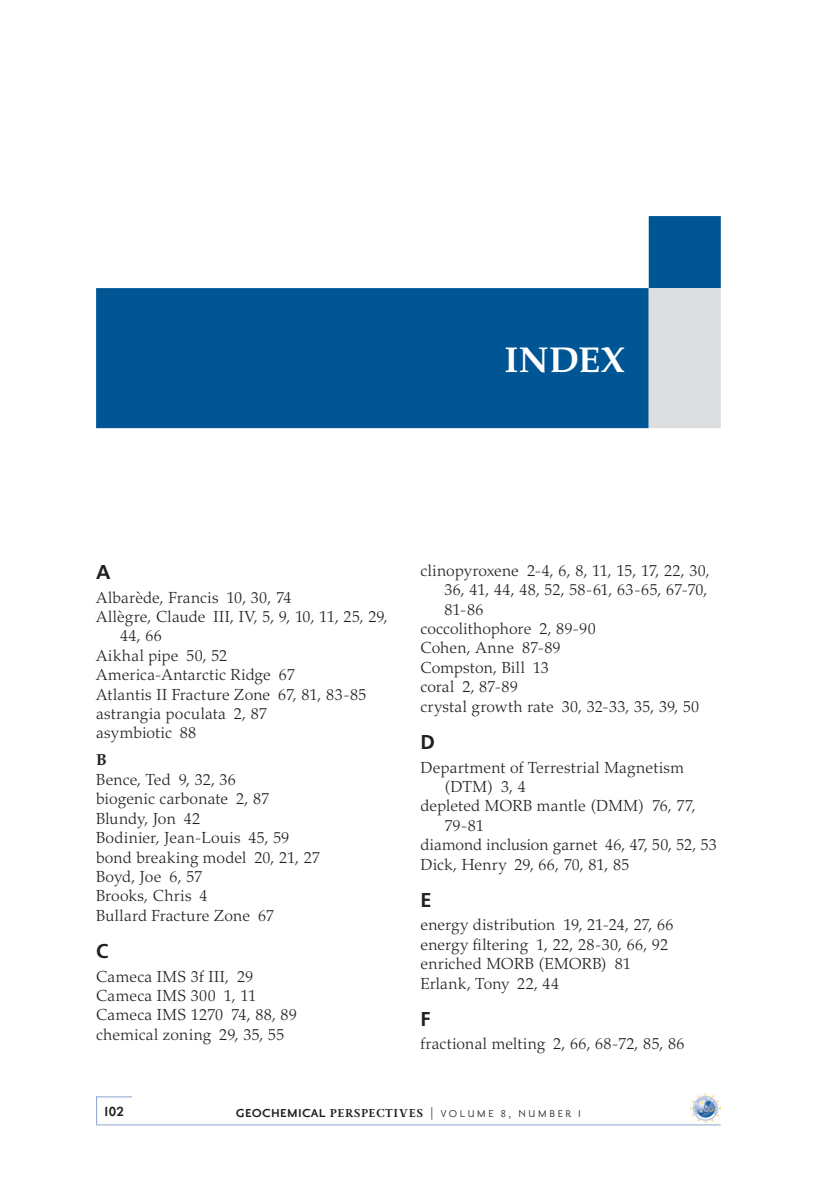
<style>
.page{position:relative;width:840px;height:1191px;background:#fff}
.page>*{position:absolute;margin:0;border:0;box-sizing:border-box;transform-origin:0 0}
._2_titre_de_l_articl{font:700 36px "Palatino LT";letter-spacing:.01em;color:#fff}
._8_LETTRES_séparatri{font:700 20px "Frutiger LT";color:#231f20}
._7_INDEX_8x9{font:300 16px/19.4px "Palatino LT";letter-spacing:.015em;color:#231f20}
.t1{font:700 16px "Priori San";color:#231f20}
.t2{font:700 16px "Palatino LT";color:#231f20}
.t3{font:12px "Priori San";color:#231f20}
.s1{font-weight:700;font-size:14px}
.s2{font-family:"Priori Ser";font-weight:700;font-size:14px}
.s3{font-size:14px}
</style>
<div class="page">
<hr style="left:96px;top:1124px;width:624px;height:1px;background:#8aa4cb">
<svg style="left:96px;top:1097px;width:1px;height:27px"></svg>
<hr style="left:96px;top:1096px;width:36px;height:1px;background:#8aa4cb">
<img style="left:690px;top:1093px;width:30px;height:29px">
<div style="left:648px;top:216px;width:72px;height:72px;background:#005594"></div>
<div style="left:96px;top:288px;width:552px;height:140px;background:#005594"></div>
<div style="left:648px;top:288px;width:72px;height:140px;background:#dcdddf"></div>
<p class="_2_titre_de_l_articl" style="left:504px;top:339px;width:122px">INDEX</p>
<p class="_8_LETTRES_séparatri" style="left:96px;top:560px;width:16px">A</p>
<p class="_7_INDEX_8x9" style="left:96px;top:588px;width:197px">Albarède, Francis 10, 30, 74</p>
<p class="_7_INDEX_8x9" style="left:120px;top:607px;width:269px;text-indent:-24px">Allègre, Claude III, IV, 5, 9, 10, 11, 25, 29,<br>44, 66</p>
<p class="_7_INDEX_8x9" style="left:96px;top:646px;width:133px">Aikhal pipe 50, 52</p>
<p class="_7_INDEX_8x9" style="left:96px;top:665px;width:200px">America-Antarctic Ridge 67</p>
<p class="_7_INDEX_8x9" style="left:96px;top:685px;width:272px">Atlantis II Fracture Zone 67, 81, 83-85</p>
<p class="_7_INDEX_8x9" style="left:96px;top:704px;width:172px">astrangia poculata 2, 87</p>
<p class="_7_INDEX_8x9" style="left:96px;top:723px;width:102px">asymbiotic 88</p>
<p class="t2" style="left:96px;top:750px;width:12px">B</p>
<p class="_7_INDEX_8x9" style="left:96px;top:770px;width:141px">Bence, Ted 9, 32, 36</p>
<p class="_7_INDEX_8x9" style="left:96px;top:789px;width:174px">biogenic carbonate 2, 87</p>
<p class="_7_INDEX_8x9" style="left:96px;top:809px;width:106px">Blundy, Jon 42</p>
<p class="_7_INDEX_8x9" style="left:96px;top:828px;width:195px">Bodinier, Jean-Louis 45, 59</p>
<p class="_7_INDEX_8x9" style="left:96px;top:847px;width:225px">bond breaking model 20, 21, 27</p>
<p class="_7_INDEX_8x9" style="left:96px;top:867px;width:107px">Boyd, Joe 6, 57</p>
<p class="_7_INDEX_8x9" style="left:96px;top:886px;width:113px">Brooks, Chris 4</p>
<p class="_7_INDEX_8x9" style="left:96px;top:906px;width:179px">Bullard Fracture Zone 67</p>
<p class="_8_LETTRES_séparatri" style="left:96px;top:939px;width:14px">C</p>
<p class="_7_INDEX_8x9" style="left:96px;top:966px;width:158px">Cameca IMS 3f III, 29</p>
<p class="_7_INDEX_8x9" style="left:96px;top:986px;width:161px">Cameca IMS 300 1, 11</p>
<p class="_7_INDEX_8x9" style="left:96px;top:1005px;width:202px">Cameca IMS 1270 74, 88, 89</p>
<p class="_7_INDEX_8x9" style="left:96px;top:1025px;width:190px">chemical zoning 29, 35, 55</p>
<p class="_7_INDEX_8x9" style="left:444px;top:561px;width:267px;text-indent:-24px">clinopyroxene 2-4, 6, 8, 11, 15, 17, 22, 30,<br>36, 41, 44, 48, 52, 58-61, 63-65, 67-70,<br>81-86</p>
<p class="_7_INDEX_8x9" style="left:420px;top:619px;width:177px">coccolithophore 2, 89-90</p>
<p class="_7_INDEX_8x9" style="left:420px;top:638px;width:142px">Cohen, Anne 87-89</p>
<p class="_7_INDEX_8x9" style="left:420px;top:658px;width:130px">Compston, Bill 13</p>
<p class="_7_INDEX_8x9" style="left:420px;top:677px;width:99px">coral 2, 87-89</p>
<p class="_7_INDEX_8x9" style="left:420px;top:697px;width:280px">crystal growth rate 30, 32-33, 35, 39, 50</p>
<p class="_8_LETTRES_séparatri" style="left:420px;top:730px;width:16px">D</p>
<p class="_7_INDEX_8x9" style="left:444px;top:757px;width:241px;text-indent:-24px">Department of Terrestrial Magnetism (DTM) 3, 4</p>
<p class="_7_INDEX_8x9" style="left:444px;top:796px;width:253px;text-indent:-24px">depleted MORB mantle (DMM) 76, 77,<br>79-81</p>
<p class="_7_INDEX_8x9" style="left:420px;top:835px;width:297px">diamond inclusion garnet 46, 47, 50, 52, 53</p>
<p class="_7_INDEX_8x9" style="left:420px;top:854px;width:210px">Dick, Henry 29, 66, 70, 81, 85</p>
<p class="_8_LETTRES_séparatri" style="left:420px;top:888px;width:13px">E</p>
<p class="_7_INDEX_8x9" style="left:420px;top:915px;width:254px">energy distribution 19, 21-24, 27, 66</p>
<p class="_7_INDEX_8x9" style="left:420px;top:935px;width:249px">energy filtering 1, 22, 28-30, 66, 92</p>
<p class="_7_INDEX_8x9" style="left:420px;top:954px;width:212px">enriched MORB (EMORB) 81</p>
<p class="_7_INDEX_8x9" style="left:420px;top:973px;width:140px">Erlank, Tony 22, 44</p>
<p class="_8_LETTRES_séparatri" style="left:420px;top:1007px;width:11px">F</p>
<p class="_7_INDEX_8x9" style="left:420px;top:1034px;width:265px">fractional melting 2, 66, 68-72, 85, 86</p>
<p class="t1" style="left:104px;top:1103px;width:22px">102</p>
<p class="t3" style="left:236px;top:1107px;width:346px"><span class="s1">GEOCHEMICAL</span> <span class="s2">PERSPECTIVES</span> <span class="s3">|</span> V O L U M E 8 , N U M B E R 1</p>
</div>
